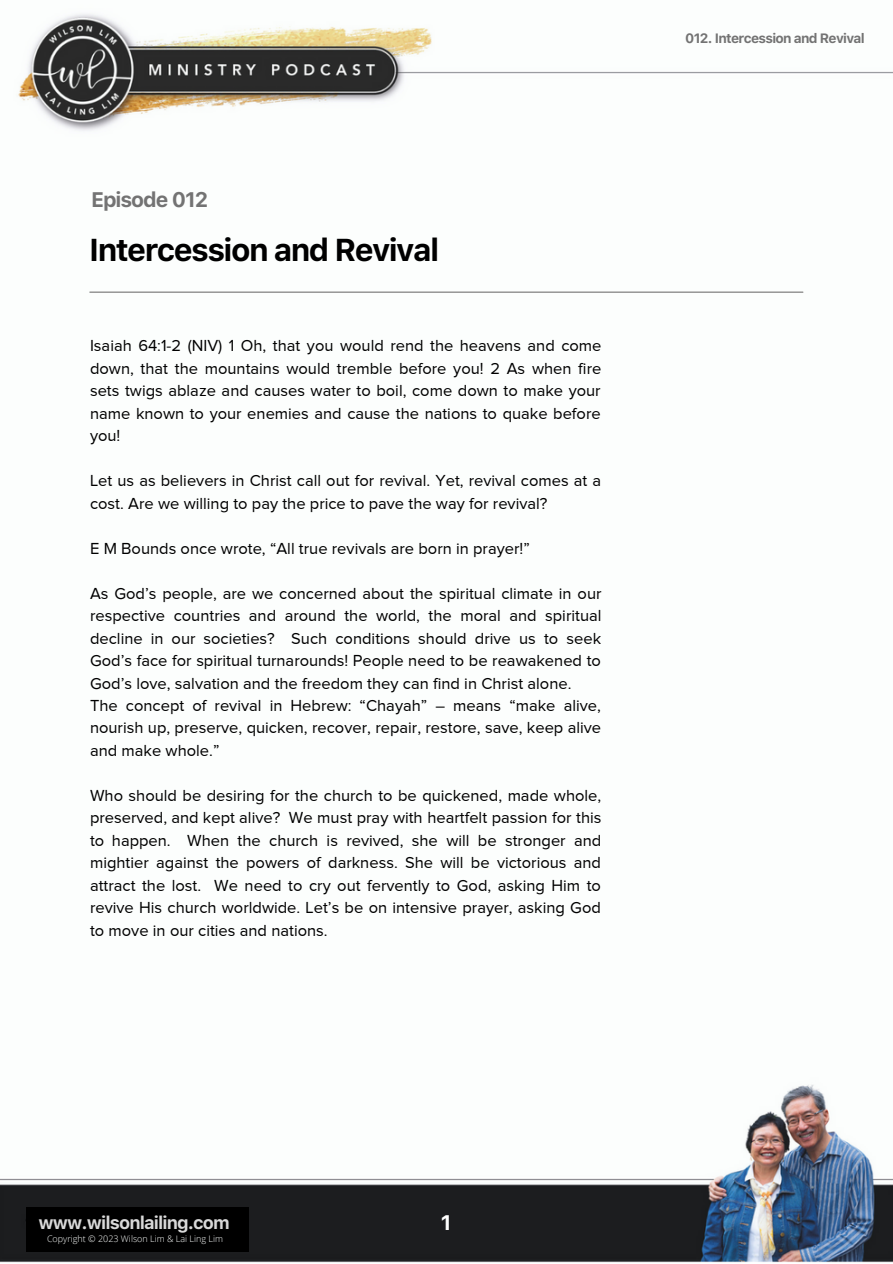
<style>
.page{position:relative;width:893px;height:1264px;background:#fff}
.page>*{position:absolute;margin:0;border:0;box-sizing:border-box;transform-origin:0 0}
.t1{font:700 31.5px "SFUI Text";letter-spacing:-.05em;color:#000}
.t2{font:700 21px "SFUI Text";letter-spacing:-.05em;color:#737373}
.t3{font:700 21px "SFUI Text";color:#fff}
.t4{font:700 18px "SFUI Text";letter-spacing:-.05em;color:#d9d9d9}
.t5{font:16.5px/22.5px "Proxima Nova";color:#000;text-align:justify}
.t6{font:700 13.5px "SFUI Text";letter-spacing:-.05em;color:#737373}
.t7{font:300 9px "Open Sans";color:#fbfdfc}
</style>
<div class="page">
<img style="left:0;top:14px;width:892px;height:1248px">
<hr style="left:90px;top:291px;width:712px;height:2px;background:#737373">
<div style="left:26px;top:1206px;width:222px;height:45px;background:#000"></div>
<p class="t2" style="left:91px;top:187px;width:119px">Episode 012</p>
<p class="t1" style="left:89px;top:231px;width:351px">Intercession and Revival</p>
<p class="t5" style="left:90px;top:334px;width:513px">Isaiah 64:1-2 (NIV) 1 Oh, that you would rend the heavens and come down, that the mountains would tremble before you! 2 As when fire sets twigs ablaze and causes water to boil, come down to make your name known to your enemies and cause the nations to quake before you!</p>
<p class="t5" style="left:90px;top:469px;width:512px">Let us as believers in Christ call out for revival. Yet, revival comes at a cost. Are we willing to pay the price to pave the way for revival?</p>
<p class="t5" style="left:90px;top:536px;width:441px">E M Bounds once wrote, “All true revivals are born in prayer!”</p>
<p class="t5" style="left:90px;top:581px;width:513px">As God’s people, are we concerned about the spiritual climate in our respective countries and around the world, the moral and spiritual decline in our societies? Such conditions should drive us to seek God’s face for spiritual turnarounds! People need to be reawakened to God’s love, salvation and the freedom they can find in Christ alone.</p>
<p class="t5" style="left:90px;top:694px;width:512px">The concept of revival in Hebrew: “Chayah” – means “make alive, nourish up, preserve, quicken, recover, repair, restore, save, keep alive and make whole.”</p>
<p class="t5" style="left:90px;top:784px;width:513px">Who should be desiring for the church to be quickened, made whole, preserved, and kept alive? We must pray with heartfelt passion for this to happen. When the church is revived, she will be stronger and mightier against the powers of darkness. She will be victorious and attract the lost. We need to cry out fervently to God, asking Him to revive His church worldwide. Let’s be on intensive prayer, asking God to move in our cities and nations.</p>
<p class="t6" style="left:685px;top:31px;width:181px">012. Intercession and Revival</p>
<p class="t4" style="left:38px;top:1212px;width:193px">www.wilsonlailing.com</p>
<p class="t3" style="left:441px;top:1210px;width:12px">1</p>
<p class="t7" style="left:47px;top:1232px;width:177px">Copyright ©️ 2023 Wilson Lim &amp; Lai Ling Lim</p>
</div>
